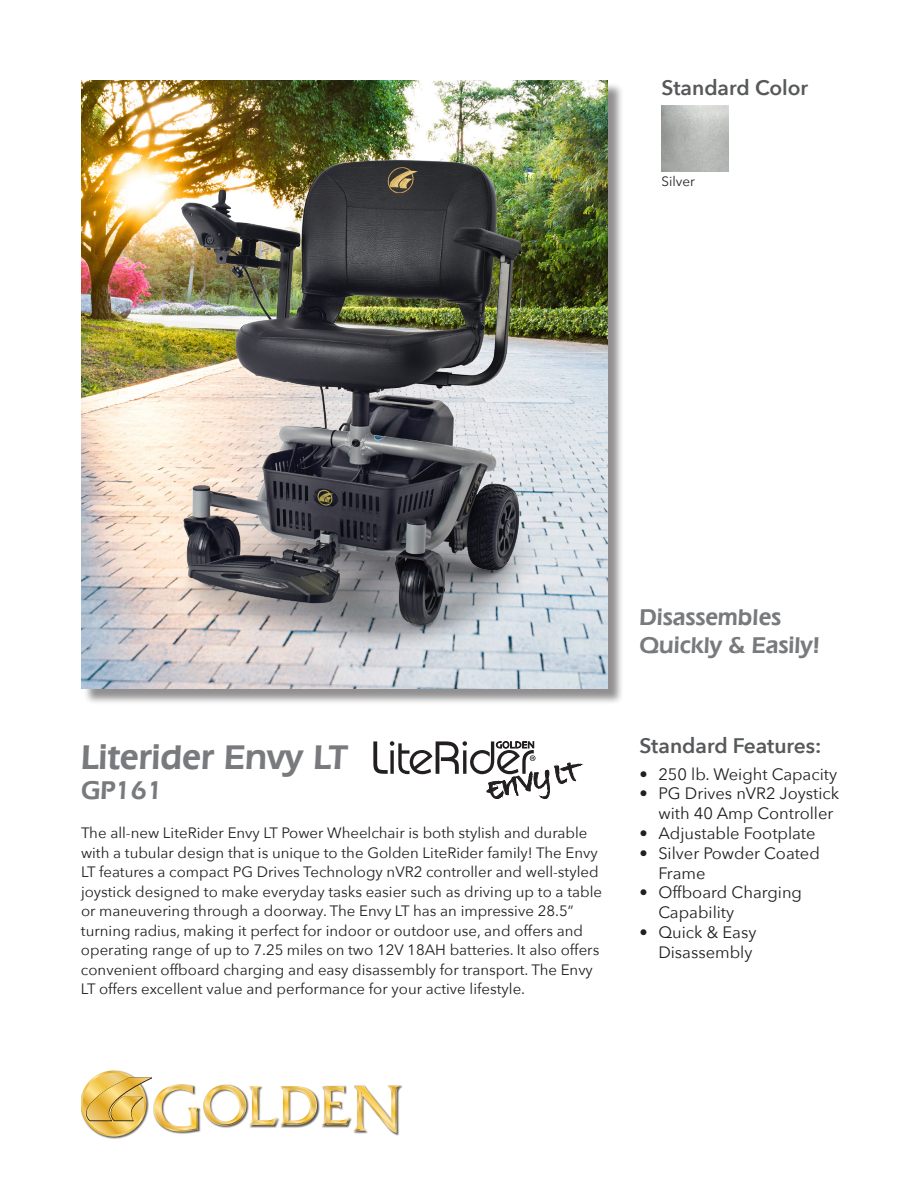
<style>
.page{position:relative;width:918px;height:1188px;background:#fff}
.page>*{position:absolute;margin:0;border:0;box-sizing:border-box;transform-origin:0 0}
.t1{font:600 36px "Eras IT Cby BT";color:#787a7d}
.t2{font:600 27px "Eras IT Cby BT";color:#787a7d}
.t3{font:600 24px/28.8px "Eras IT Cby BT";color:#787a7d}
.t4{font:600 21px "Avenir Next";color:#57585a}
.t5{font:16.5px/19.8px "Avenir Next";color:#231f20}
.t6{font:15px/19.5px "Avenir Next";color:#231f20}
.t7{font:13.5px "Avenir Next";color:#231f20}
</style>
<div class="page">
<div style="left:83px;top:83px;width:541px;height:622px;background:#231f20;opacity:.5"></div>
<img style="left:81px;top:80px;width:527px;height:608px">
<img style="left:104px;top:1070px;width:21px;height:69px">
<svg style="left:81px;top:1071px;width:319px;height:66px"></svg>
<svg style="left:373px;top:741px;width:209px;height:58px"></svg>
<img style="left:129px;top:123px;width:430px;height:538px">
<img style="left:662px;top:105px;width:67px;height:67px">
<h3 class="t4" style="left:662px;top:69px;width:148px">Standard Color</h3>
<p class="t7" style="left:662px;top:170px;width:35px">Silver</p>
<h1 class="t1" style="left:81px;top:735px;width:268px">Literider Envy LT</h1>
<h2 class="t2" style="left:81px;top:773px;width:83px">GP161</h2>
<p class="t6" style="left:81px;top:823px;width:523px">The all-new LiteRider Envy LT Power Wheelchair is both stylish and durable with a tubular design that is unique to the Golden LiteRider family! The Envy LT features a compact PG Drives Technology nVR2 controller and well-styled joystick designed to make everyday tasks easier such as driving up to a table or maneuvering through a doorway. The Envy LT has an impressive 28.5” turning radius, making it perfect for indoor or outdoor use, and offers and operating range of up to 7.25 miles on two 12V 18AH batteries. It also offers convenient offboard charging and easy disassembly for transport. The Envy LT offers excellent value and performance for your active lifestyle.</p>
<h3 class="t3" style="left:639px;top:602px;width:182px">Disassembles<br>Quickly &amp; Easily!</h3>
<h3 class="t4" style="left:639px;top:728px;width:184px">Standard Features:</h3>
<p class="t5" style="left:639px;top:763px;width:199px">• 250 lb. Weight Capacity</p>
<p class="t5" style="left:658px;top:783px;width:182px;text-indent:-19px">• PG Drives nVR2 Joystick with 40 Amp Controller</p>
<p class="t5" style="left:639px;top:823px;width:178px">• Adjustable Footplate</p>
<p class="t5" style="left:658px;top:842px;width:163px;text-indent:-19px">• Silver Powder Coated<br>Frame</p>
<p class="t5" style="left:658px;top:882px;width:145px;text-indent:-19px">• Offboard Charging<br>Capability</p>
<p class="t5" style="left:639px;top:922px;width:119px;text-align:right">• Quick &amp; Easy<br>Disassembly</p>
</div>
